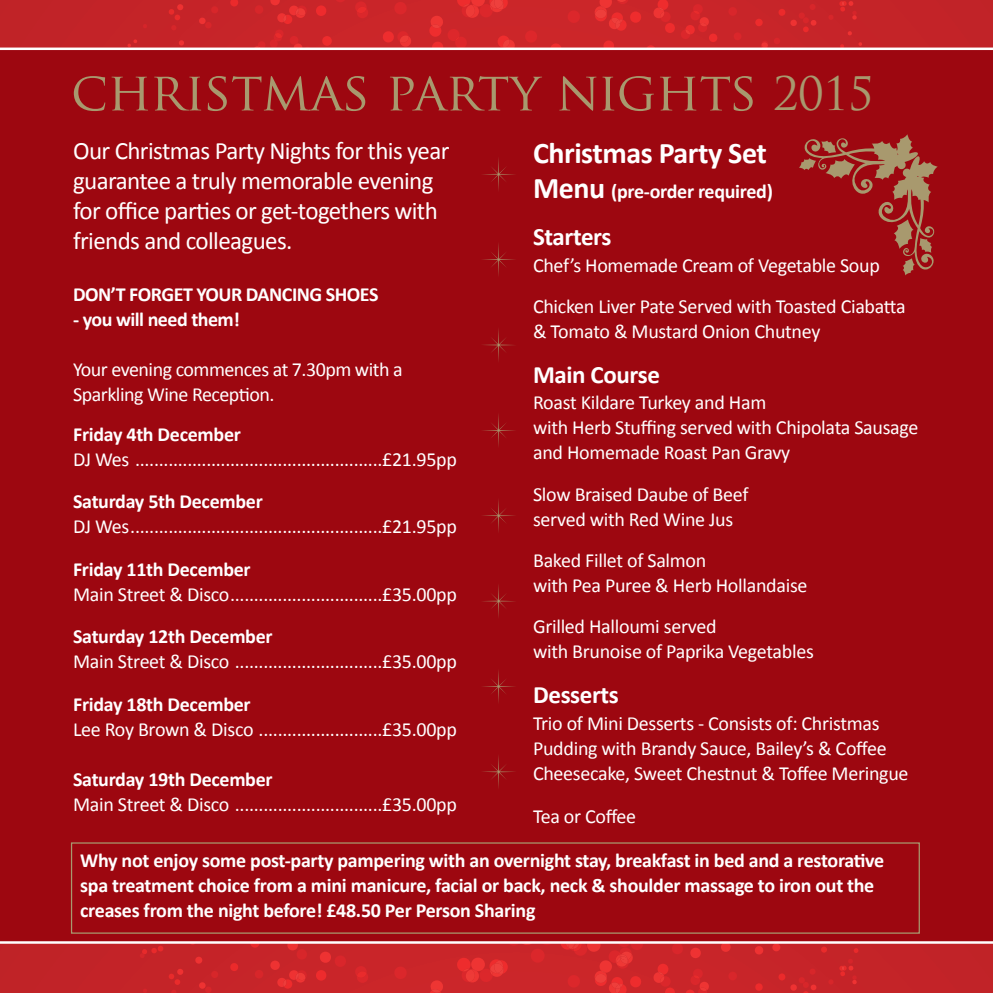
<style>
.page{position:relative;width:993px;height:993px;background:#fff}
.page>*{position:absolute;margin:0;border:0;box-sizing:border-box;transform-origin:0 0}
.t1{font:52.5px "Trajan Pro";letter-spacing:-.015em;color:#a8996e}
.t2{font:700 30px "Calibri";letter-spacing:-.015em;color:#fff}
.t3{font:25px/30px "Calibri";letter-spacing:-.025em;color:#fff}
.t4{font:700 25px "Calibri";letter-spacing:-.015em;color:#fff}
.t5{font:20px/25px "Calibri";letter-spacing:-.015em;color:#fff}
.t6{font:700 20px/25px "Calibri";letter-spacing:-.015em;color:#fff}
.s1{font-size:45px}
.s2{font-size:30px}
</style>
<div class="page">
<div style="left:0;top:0;width:992px;height:992px;background:#9d0710"></div>
<div style="left:0;top:0;width:992px;height:50px;background:#c62429"></div>
<svg style="left:336px;top:0;width:9px;height:2px"></svg>
<svg style="left:255px;top:5px;width:8px;height:9px"></svg>
<svg style="left:525px;top:30px;width:12px;height:13px"></svg>
<svg style="left:143px;top:24px;width:4px;height:4px"></svg>
<svg style="left:728px;top:7px;width:9px;height:9px"></svg>
<svg style="left:568px;top:10px;width:12px;height:13px"></svg>
<svg style="left:355px;top:1px;width:13px;height:17px"></svg>
<svg style="left:734px;top:32px;width:7px;height:8px"></svg>
<svg style="left:394px;top:2px;width:13px;height:12px"></svg>
<svg style="left:760px;top:38px;width:20px;height:10px"></svg>
<svg style="left:322px;top:36px;width:10px;height:10px"></svg>
<svg style="left:755px;top:19px;width:8px;height:7px"></svg>
<svg style="left:549px;top:43px;width:13px;height:5px"></svg>
<svg style="left:230px;top:0;width:8px;height:6px"></svg>
<svg style="left:316px;top:5px;width:11px;height:11px"></svg>
<svg style="left:169px;top:4px;width:14px;height:26px"></svg>
<svg style="left:854px;top:42px;width:8px;height:6px"></svg>
<svg style="left:179px;top:40px;width:5px;height:6px"></svg>
<svg style="left:839px;top:44px;width:9px;height:4px"></svg>
<svg style="left:127px;top:39px;width:10px;height:8px"></svg>
<svg style="left:199px;top:6px;width:19px;height:22px"></svg>
<svg style="left:778px;top:4px;width:38px;height:28px"></svg>
<svg style="left:829px;top:1px;width:27px;height:19px"></svg>
<svg style="left:594px;top:0;width:123px;height:48px"></svg>
<svg style="left:848px;top:31px;width:4px;height:4px"></svg>
<svg style="left:270px;top:0;width:37px;height:24px"></svg>
<svg style="left:383px;top:31px;width:28px;height:16px"></svg>
<svg style="left:253px;top:30px;width:59px;height:18px"></svg>
<svg style="left:428px;top:0;width:87px;height:48px"></svg>
<div style="left:0;top:943px;width:992px;height:49px;background:#c52428"></div>
<svg style="left:255px;top:970px;width:8px;height:8px"></svg>
<svg style="left:671px;top:943px;width:12px;height:10px"></svg>
<svg style="left:728px;top:972px;width:9px;height:8px"></svg>
<svg style="left:355px;top:966px;width:13px;height:16px"></svg>
<svg style="left:394px;top:966px;width:13px;height:12px"></svg>
<svg style="left:853px;top:948px;width:5px;height:4px"></svg>
<svg style="left:755px;top:983px;width:8px;height:7px"></svg>
<svg style="left:140px;top:946px;width:24px;height:11px"></svg>
<svg style="left:230px;top:963px;width:8px;height:7px"></svg>
<svg style="left:249px;top:943px;width:11px;height:4px"></svg>
<svg style="left:821px;top:946px;width:6px;height:6px"></svg>
<svg style="left:653px;top:963px;width:22px;height:29px"></svg>
<svg style="left:169px;top:969px;width:14px;height:23px"></svg>
<svg style="left:771px;top:943px;width:9px;height:8px"></svg>
<svg style="left:195px;top:956px;width:8px;height:7px"></svg>
<svg style="left:755px;top:946px;width:8px;height:8px"></svg>
<svg style="left:720px;top:943px;width:11px;height:8px"></svg>
<svg style="left:686px;top:969px;width:23px;height:23px"></svg>
<svg style="left:430px;top:980px;width:13px;height:12px"></svg>
<svg style="left:199px;top:971px;width:19px;height:21px"></svg>
<svg style="left:778px;top:969px;width:38px;height:23px"></svg>
<svg style="left:316px;top:951px;width:30px;height:29px"></svg>
<svg style="left:828px;top:959px;width:28px;height:25px"></svg>
<svg style="left:456px;top:943px;width:187px;height:49px"></svg>
<svg style="left:690px;top:947px;width:11px;height:10px"></svg>
<svg style="left:270px;top:943px;width:37px;height:45px"></svg>
<hr style="left:0;top:48px;width:992px;height:2px;background:#fff">
<hr style="left:0;top:940px;width:992px;height:3px;background:#fff">
<svg style="left:482px;top:158px;width:33px;height:33px"></svg>
<svg style="left:482px;top:243px;width:33px;height:33px"></svg>
<svg style="left:482px;top:329px;width:33px;height:32px"></svg>
<svg style="left:482px;top:414px;width:33px;height:33px"></svg>
<svg style="left:482px;top:499px;width:33px;height:33px"></svg>
<svg style="left:482px;top:585px;width:33px;height:32px"></svg>
<svg style="left:482px;top:670px;width:33px;height:33px"></svg>
<svg style="left:482px;top:756px;width:33px;height:32px"></svg>
<div style="left:71px;top:842px;width:848px;height:91px;border:1px solid #a8996e"></div>
<svg style="left:799px;top:134px;width:138px;height:141px"></svg>
<h1 class="t1" style="left:71px;top:61px;width:804px">CHRISTMAS PARTY NIGHTS <span class="s1">2015</span></h1>
<p class="t3" style="left:73px;top:135px;width:378px">Our Christmas Party Nights for this year guarantee a truly memorable evening for office parties or get-togethers with friends and colleagues.</p>
<p class="t6" style="left:73px;top:281px;width:307px">DON’T FORGET YOUR DANCING SHOES</p>
<p class="t6" style="left:73px;top:306px;width:168px">- you will need them!</p>
<p class="t5" style="left:73px;top:356px;width:331px">Your evening commences at 7.30pm with a<br>Sparkling Wine Reception.</p>
<p class="t6" style="left:73px;top:421px;width:169px">Friday 4th December</p>
<p class="t5" style="left:73px;top:446px;width:385px">DJ Wes ....................................................£21.95pp</p>
<p class="t6" style="left:73px;top:488px;width:191px">Saturday 5th December</p>
<p class="t5" style="left:73px;top:513px;width:385px">DJ Wes.....................................................£21.95pp</p>
<p class="t6" style="left:73px;top:556px;width:179px">Friday 11th December</p>
<p class="t5" style="left:73px;top:581px;width:385px">Main Street &amp; Disco................................£35.00pp</p>
<p class="t6" style="left:73px;top:623px;width:201px">Saturday 12th December</p>
<p class="t5" style="left:73px;top:648px;width:385px">Main Street &amp; Disco ...............................£35.00pp</p>
<p class="t6" style="left:73px;top:691px;width:179px">Friday 18th December</p>
<p class="t5" style="left:73px;top:716px;width:385px">Lee Roy Brown &amp; Disco ..........................£35.00pp</p>
<p class="t6" style="left:73px;top:766px;width:201px">Saturday 19th December</p>
<p class="t5" style="left:73px;top:791px;width:385px">Main Street &amp; Disco ...............................£35.00pp</p>
<h2 class="t2" style="left:533px;top:134px;width:235px">Christmas Party Set</h2>
<p class="t6" style="left:533px;top:178px;width:241px"><span class="s2">Menu</span> (pre-order required)</p>
<p class="t4" style="left:533px;top:221px;width:80px">Starters</p>
<p class="t5" style="left:533px;top:244px;width:374px;line-height:41.2px">Chef’s Homemade Cream of Vegetable Soup<br>Chicken Liver Pate Served with Toasted Ciabatta</p>
<p class="t5" style="left:533px;top:318px;width:289px">&amp; Tomato &amp; Mustard Onion Chutney</p>
<p class="t4" style="left:533px;top:359px;width:128px">Main Course</p>
<p class="t5" style="left:533px;top:390px;width:387px">Roast Kildare Turkey and Ham<br>with Herb Stuffing served with Chipolata Sausage and Homemade Roast Pan Gravy</p>
<p class="t5" style="left:533px;top:481px;width:217px">Slow Braised Daube of Beef served with Red Wine Jus</p>
<p class="t5" style="left:533px;top:547px;width:276px">Baked Fillet of Salmon<br>with Pea Puree &amp; Herb Hollandaise</p>
<p class="t5" style="left:533px;top:613px;width:282px">Grilled Halloumi served<br>with Brunoise of Paprika Vegetables</p>
<p class="t4" style="left:533px;top:679px;width:87px">Desserts</p>
<p class="t5" style="left:533px;top:710px;width:377px">Trio of Mini Desserts - Consists of: Christmas<br>Pudding with Brandy Sauce, Bailey’s &amp; Coffee<br>Cheesecake, Sweet Chestnut &amp; Toffee Meringue</p>
<p class="t5" style="left:533px;top:803px;width:105px">Tea or Coffee</p>
<p class="t6" style="left:80px;top:846px;width:805px">Why not enjoy some post-party pampering with an overnight stay, breakfast in bed and a restorative spa treatment choice from a mini manicure, facial or back, neck &amp; shoulder massage to iron out the creases from the night before! £48.50 Per Person Sharing</p>
</div>
